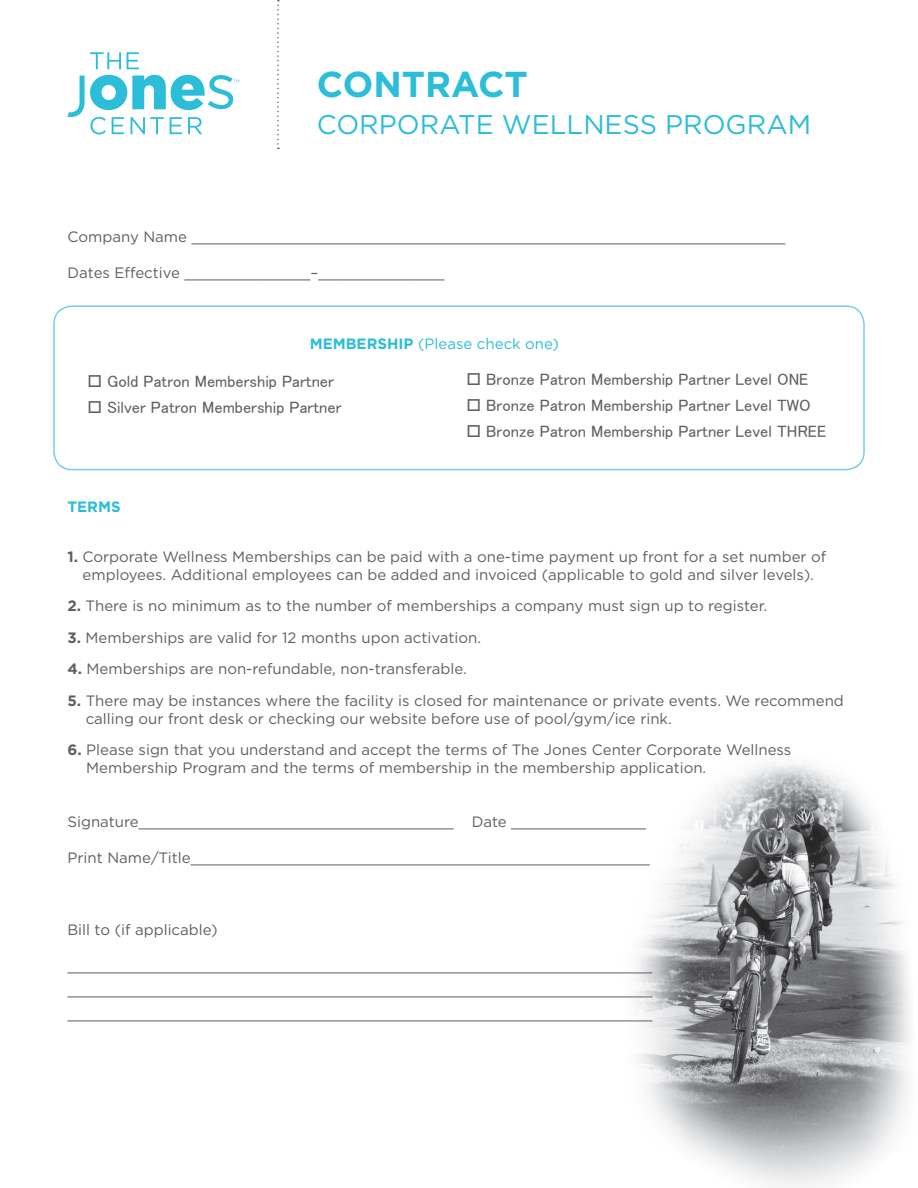
<style>
.page{position:relative;width:918px;height:1188px;background:#fff}
.page>*{position:absolute;margin:0;border:0;box-sizing:border-box;transform-origin:0 0}
.t1{font:700 36px "Gotham";color:#2cbdd8}
.t2{font:27px "Gotham";color:#2cbdd8}
.t3{font:16.5px "MS P Gothic";color:#5f5f62}
.t4{font:15px/18px "Gotham";color:#5f5f62}
.t5{font:15px "Gotham";color:#2cbdd8}
.t6{font:700 15px "Gotham";color:#2cbdd8}
.s1{font-weight:700}
</style>
<div class="page">
<img style="left:635px;top:763px;width:275px;height:425px">
<svg style="left:90px;top:52px;width:31px;height:17px"></svg>
<svg style="left:127px;top:52px;width:12px;height:17px"></svg>
<svg style="left:68px;top:75px;width:171px;height:59px"></svg>
<svg style="left:277px;top:0;width:2px;height:149px"></svg>
<div style="left:53px;top:305px;width:812px;height:165px;border:2px solid #78cee3;border-radius:18px"></div>
<h1 class="t1" style="left:317px;top:64px;width:212px">CONTRACT</h1>
<h2 class="t2" style="left:317px;top:110px;width:496px">CORPORATE WELLNESS PROGRAM</h2>
<p class="t4" style="left:68px;top:228px;width:720px">Company Name __________________________________________________________________</p>
<p class="t4" style="left:68px;top:264px;width:379px">Dates Effective ______________–______________</p>
<p class="t5" style="left:310px;top:335px;width:251px"><span class="s1">MEMBERSHIP</span> (Please check one)</p>
<p class="t3" style="left:88px;top:373px;width:248px">□ Gold Patron Membership Partner</p>
<p class="t3" style="left:88px;top:399px;width:255px">□ Silver Patron Membership Partner</p>
<p class="t3" style="left:466px;top:371px;width:344px">□ Bronze Patron Membership Partner Level ONE</p>
<p class="t3" style="left:466px;top:397px;width:346px">□ Bronze Patron Membership Partner Level TWO</p>
<p class="t3" style="left:466px;top:422px;width:361px">□ Bronze Patron Membership Partner Level THREE</p>
<p class="t6" style="left:68px;top:498px;width:55px">TERMS</p>
<p class="t4" style="left:68px;top:547px;width:760px;text-align:center"><span class="s1">1.</span> Corporate Wellness Memberships can be paid with a one-time payment up front for a set number of employees. Additional employees can be added and invoiced (applicable to gold and silver levels).</p>
<p class="t4" style="left:68px;top:597px;width:701px"><span class="s1">2.</span> There is no minimum as to the number of memberships a company must sign up to register.</p>
<p class="t4" style="left:68px;top:628px;width:415px"><span class="s1">3.</span> Memberships are valid for 12 months upon activation.</p>
<p class="t4" style="left:68px;top:660px;width:401px"><span class="s1">4.</span> Memberships are non-refundable, non-transferable.</p>
<p class="t4" style="left:86px;top:691px;width:760px;text-indent:-18px"><span class="s1">5.</span> There may be instances where the facility is closed for maintenance or private events. We recommend calling our front desk or checking our website before use of pool/gym/ice rink.</p>
<p class="t4" style="left:86px;top:741px;width:707px;text-indent:-19px"><span class="s1">6.</span> Please sign that you understand and accept the terms of The Jones Center Corporate Wellness<br>Membership Program and the terms of membership in the membership application.</p>
<p class="t4" style="left:68px;top:813px;width:580px">Signature___________________________________ Date _______________</p>
<p class="t4" style="left:68px;top:849px;width:584px">Print Name/Title___________________________________________________</p>
<p class="t4" style="left:68px;top:921px;width:152px">Bill to (if applicable)</p>
<p class="t4" style="left:68px;top:954px;width:586px;line-height:24px;text-align:justify">_________________________________________________________________ _________________________________________________________________ _________________________________________________________________</p>
</div>
